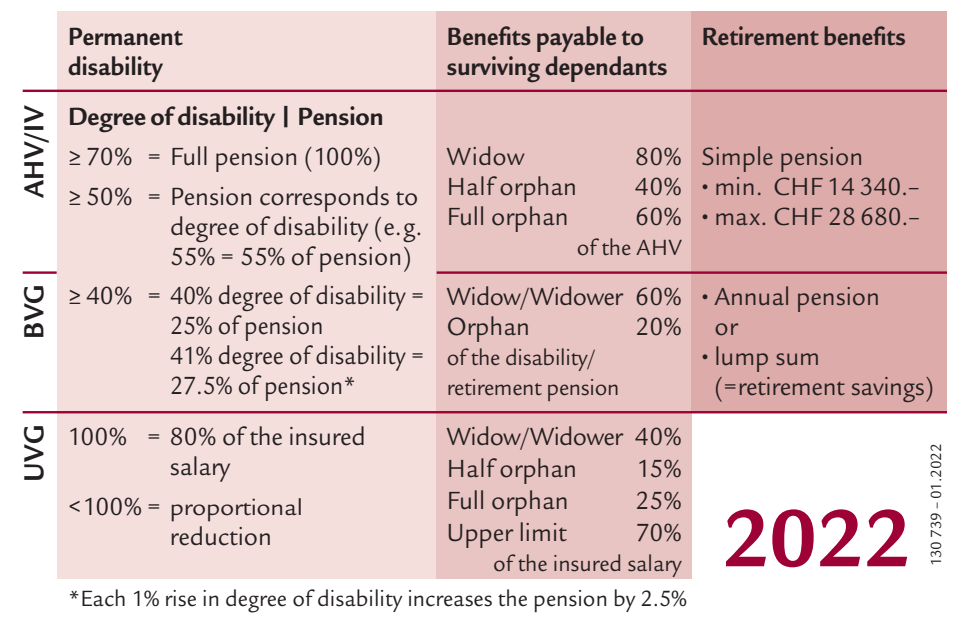
<style>
.page{position:relative;width:964px;height:624px;background:#fff}
.page>*{position:absolute;margin:0;border:0;box-sizing:border-box;transform-origin:0 0}
.t1{font:700 88px "Legacy Sans ITC Pro";color:#9e0135}
.t2{font:700 30px "Legacy Sans ITC Pro";letter-spacing:.02em;color:#231f20;scale:.9 1}
.Copy{font:27.2px/30px "Legacy Sans ITC Pro";color:#231f20;scale:.95 1}
.t3{font:700 27.2px "Legacy Sans ITC Pro";letter-spacing:.01em;color:#231f20;scale:.9 1}
.t4{font:700 27.2px "Legacy Sans ITC Pro";letter-spacing:.01em;color:#231f20;scale:.95 1}
.Copy-2{font:27.2px "Legacy Sans ITC Pro";letter-spacing:-.025em;color:#231f20;scale:.95 1}
.t5{font:24.4px "Legacy Sans ITC Pro";letter-spacing:-.01em;color:#231f20;scale:1.06 1}
.Copy-3{font:24px/30px "Legacy Sans ITC Pro";color:#231f20;scale:.95 1}
.t6{font:16px "Legacy Sans ITC Pro";letter-spacing:-.015em;color:#231f20}
.s1{font-size:27.2px}
.s2{font-family:"Arial";font-size:20px}
</style>
<div class="page">
<div style="left:57px;top:11px;width:380px;height:567px;background:#f4dfdd"></div>
<div style="left:437px;top:11px;width:255px;height:567px;background:#e8c4c2"></div>
<div style="left:692px;top:11px;width:255px;height:402px;background:#ddaba9"></div>
<hr style="left:437px;top:271px;width:510px;height:3px;background:#9e0135">
<hr style="left:23px;top:90px;width:924px;height:2px;background:#9e0135">
<hr style="left:23px;top:411px;width:924px;height:2px;background:#9e0135">
<hr style="left:23px;top:271px;width:34px;height:3px;background:#9e0135">
<p class="t2" style="left:16px;top:198px;width:105px;rotate:-90deg">AHV/IV</p>
<p class="t2" style="left:16px;top:338px;width:61px;rotate:-90deg">BVG</p>
<p class="t3" style="left:68px;top:20px;width:129px">Permanent</p>
<p class="t3" style="left:68px;top:50px;width:106px">disability</p>
<p class="t4" style="left:68px;top:100px;width:334px">Degree of disability | Pension</p>
<p class="Copy" style="left:68px;top:141px;width:331px">≥ 70% = Full pension (100%)</p>
<p class="Copy" style="left:170px;top:181px;width:267px;text-indent:-102px">≥ 50% = Pension corresponds to degree of disability (e.g.<br>55% = 55% of pension)</p>
<p class="Copy" style="left:170px;top:281px;width:269px;text-indent:-102px">≥ 40% = 40% degree of disability =<br>25% of pension<br>41% degree of disability =<br>27.5% of pension*</p>
<p class="t2" style="left:16px;top:481px;width:65px;rotate:-90deg">UVG</p>
<p class="Copy" style="left:170px;top:421px;width:208px;text-indent:-102px">100% = 80% of the insured salary</p>
<p class="t5" style="left:68px;top:493px;width:223px"><span class="s1">&lt;100% =</span> proportional</p>
<p class="Copy" style="left:170px;top:521px;width:109px">reduction</p>
<p class="t3" style="left:447px;top:20px;width:220px">Benefits payable to</p>
<p class="t3" style="left:447px;top:50px;width:246px">surviving dependants</p>
<p class="Copy" style="left:447px;top:141px;width:83px">Widow</p>
<p class="Copy" style="left:635px;top:141px;width:50px">80%</p>
<p class="Copy" style="left:447px;top:171px;width:139px">Half orphan</p>
<p class="Copy" style="left:635px;top:171px;width:50px">40%</p>
<p class="Copy" style="left:447px;top:201px;width:130px">Full orphan</p>
<p class="Copy" style="left:635px;top:201px;width:50px">60%</p>
<p class="Copy-3" style="left:577px;top:232px;width:112px">of the AHV</p>
<p class="Copy-2" style="left:447px;top:280px;width:248px">Widow/Widower 60%</p>
<p class="Copy" style="left:447px;top:311px;width:89px">Orphan</p>
<p class="Copy" style="left:635px;top:311px;width:50px">20%</p>
<p class="Copy-3" style="left:447px;top:342px;width:183px">of the disability/ retirement pension</p>
<p class="Copy" style="left:447px;top:420px;width:248px;line-height:32px">Widow/Widower 40%<br>Half orphan</p>
<p class="Copy" style="left:637px;top:453px;width:48px">15%</p>
<p class="Copy" style="left:447px;top:485px;width:130px">Full orphan</p>
<p class="Copy" style="left:635px;top:485px;width:50px">25%</p>
<p class="Copy" style="left:447px;top:517px;width:128px">Upper limit</p>
<p class="Copy" style="left:636px;top:517px;width:50px">70%</p>
<p class="Copy-3" style="left:493px;top:548px;width:200px">of the insured salary</p>
<p class="Copy-3" style="left:68px;top:583px;width:653px">*Each 1% rise in degree of disability increases the pension by 2.5%</p>
<p class="t3" style="left:702px;top:20px;width:228px">Retirement benefits</p>
<p class="Copy" style="left:702px;top:141px;width:171px">Simple pension</p>
<p class="Copy" style="left:702px;top:171px;width:231px"><span class="s2">•</span> min. CHF 14 340.–</p>
<p class="Copy" style="left:702px;top:201px;width:231px"><span class="s2">•</span> max. CHF 28 680.–</p>
<p class="Copy" style="left:714px;top:281px;width:176px;text-indent:-13px"><span class="s2">•</span> Annual pension or</p>
<p class="Copy" style="left:714px;top:341px;width:233px;text-indent:-13px"><span class="s2">•</span> lump sum (=retirement savings)</p>
<p class="t1" style="left:721px;top:486px;width:192px">2022</p>
<p class="t6" style="left:927px;top:566px;width:124px;rotate:-90deg">130 739 – 01.2022</p>
</div>
